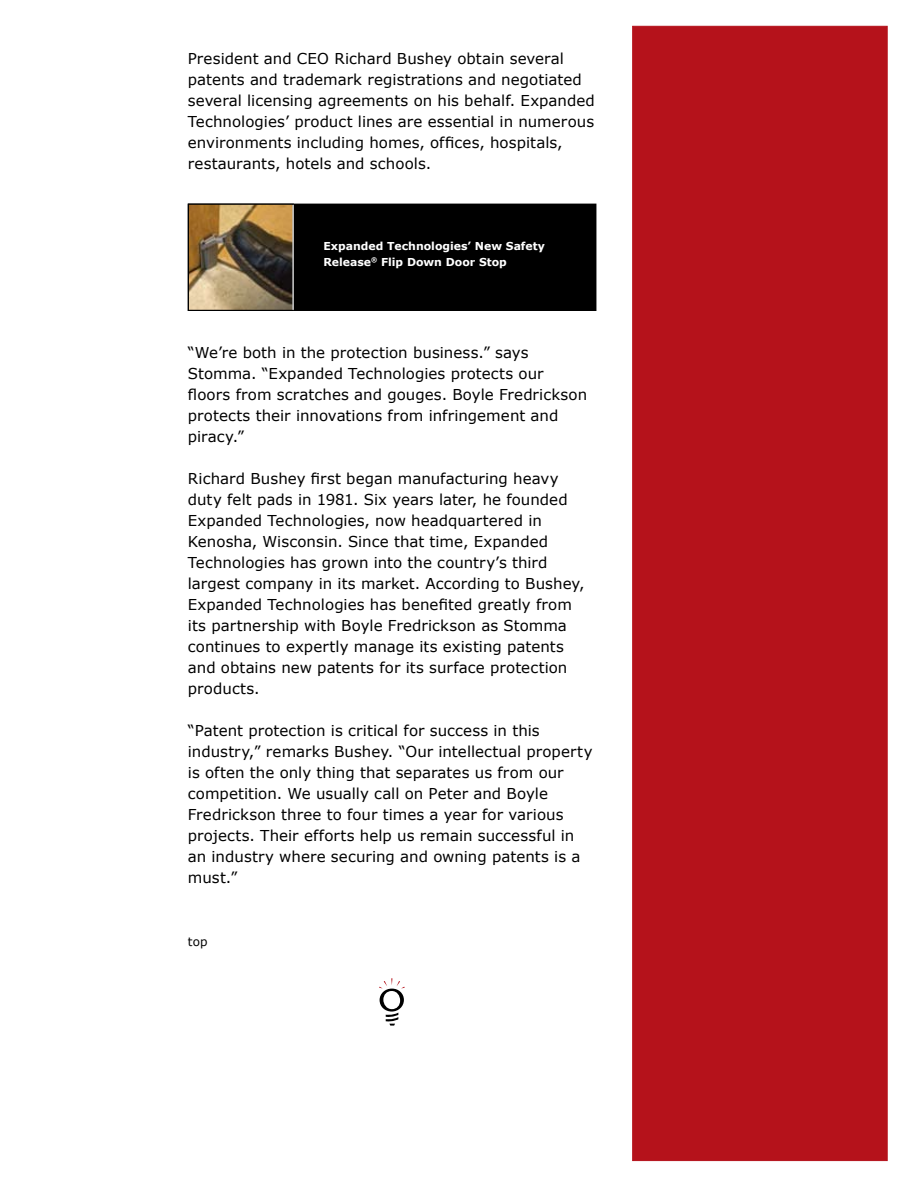
<style>
.page{position:relative;width:918px;height:1188px;background:#fff}
.page>*{position:absolute;margin:0;border:0;box-sizing:border-box;transform-origin:0 0}
.t1{font:15px/21px "Verdana";letter-spacing:.005em;color:#000}
.t2{font:12px "Verdana";color:#000}
.t3{font:700 10.95px/15.8px "Verdana";color:#fff}
</style>
<div class="page">
<div style="left:632px;top:26px;width:256px;height:1135px;background:#b5121b;border:1px solid #b5121b"></div>
<svg style="left:379px;top:978px;width:26px;height:48px"></svg>
<div style="left:188px;top:204px;width:408px;height:106px;background:#000"></div>
<div style="left:188px;top:204px;width:408px;height:107px;border:1px solid #000"></div>
<img style="left:190px;top:206px;width:102px;height:103px">
<div style="left:188px;top:204px;width:106px;height:107px;border:1px solid #000"></div>
<hr style="left:292px;top:205px;width:2px;height:105px;background:#fff">
<p class="t1" style="left:188px;top:48px;width:409px">President and CEO Richard Bushey obtain several patents and trademark registrations and negotiated several licensing agreements on his behalf. Expanded Technologies’ product lines are essential in numerous environments including homes, offices, hospitals, restaurants, hotels and schools.</p>
<p class="t3" style="left:323px;top:238px;width:223px">Expanded Technologies’ N ew Safety<br>Release<sup>®</sup> Flip Down Door Stop</p>
<p class="t1" style="left:188px;top:342px;width:401px">“We’re both in the protection business.” says Stomma. “Expanded Technologies protects our floors from scratches and gouges. Boyle Fredrickson protects their innovations from infringement and piracy.”</p>
<p class="t1" style="left:188px;top:468px;width:398px">Richard Bushey first began manufacturing heavy duty felt pads in 1981. Six years later, he founded Expanded Technologies, now headquartered in Kenosha, Wisconsin. Since that time, Expanded Technologies has grown into the country’s third largest company in its market. According to Bushey, Expanded Technologies has benefited greatly from its partnership with Boyle Fredrickson as Stomma continues to expertly manage its existing patents and obtains new patents for its surface protection products.</p>
<p class="t1" style="left:188px;top:720px;width:406px">“Patent protection is critical for success in this industry,” remarks Bushey. “Our intellectual property is often the only thing that separates us from our competition. We usually call on Peter and Boyle Fredrickson three to four times a year for various projects. Their efforts help us remain successful in an industry where securing and owning patents is a must.”</p>
<p class="t2" style="left:188px;top:934px;width:21px">top</p>
</div>
